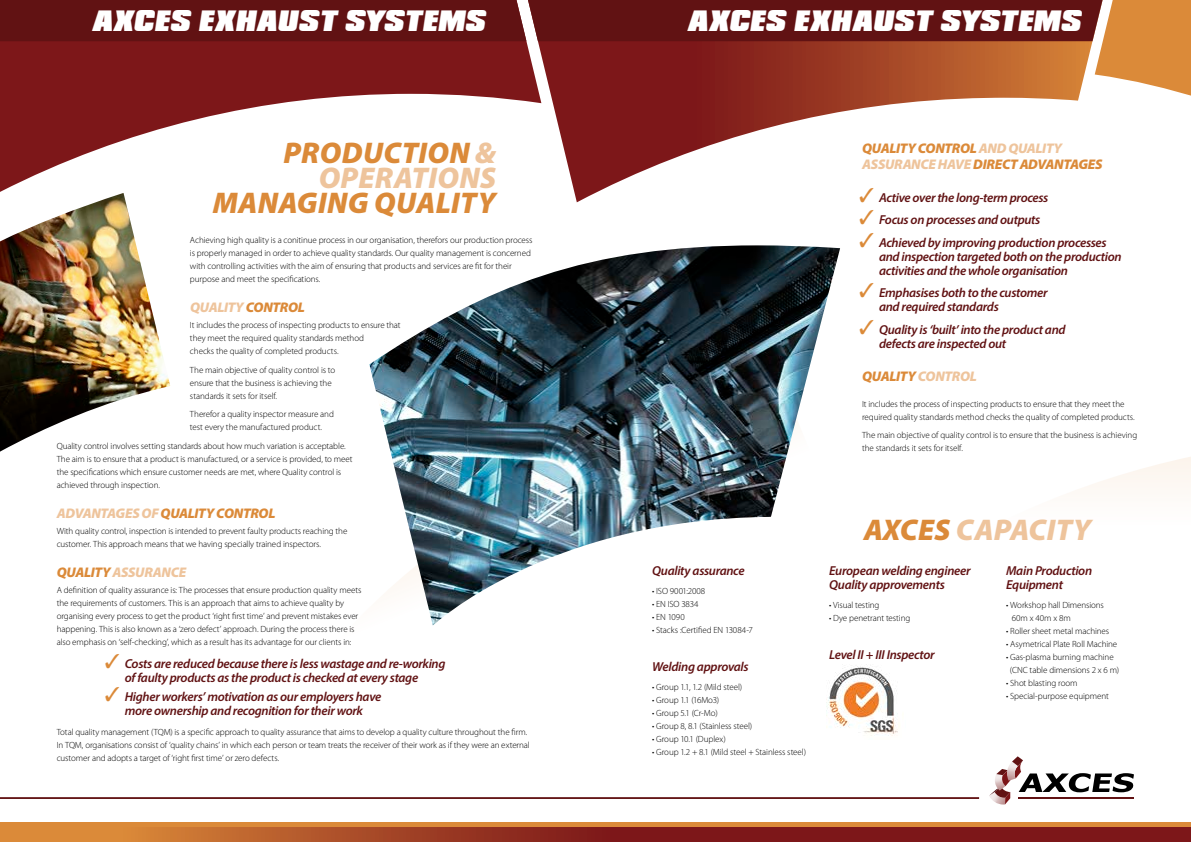
<style>
.page{position:relative;width:1191px;height:842px;background:#fff}
.page>*{position:absolute;margin:0;border:0;box-sizing:border-box;transform-origin:0 0}
.Kop{font:italic 900 30px/25px "Myriad Pro";letter-spacing:.01em;color:#db8a39;text-align:right}
.Kop-2{font:italic 900 30px "Myriad Pro";letter-spacing:.01em;color:#eec49c}
.Kop_Cover{font:italic 28px "Compacta ICG Black";letter-spacing:-.01em;color:#fff}
.Kop_tekst{font:italic 900 14px/16px "Myriad Pro";letter-spacing:-.025em;color:#db8a39}
.Kop_tekst-2{font:italic 900 14px "Myriad Pro";letter-spacing:-.025em;color:#eec49c}
.Machines{font:italic 600 13px/14px "Myriad Pro";letter-spacing:-.025em;color:#611213}
.Tekst{font:300 9px/13px "Myriad Pro";letter-spacing:-.01em;color:#000}
.s1{color:#eec49c}
.s2{color:#db8a39}
</style>
<div class="page">
<svg style="left:1078px;top:457px;width:113px;height:33px"></svg>
<img style="left:369px;top:245px;width:471px;height:380px">
<img style="left:0;top:193px;width:170px;height:259px">
<img style="left:826px;top:664px;width:74px;height:72px">
<svg style="left:0;top:100px;width:528px;height:92px"></svg>
<svg style="left:528px;top:100px;width:550px;height:102px"></svg>
<div style="left:0;top:822px;width:1191px;height:20px;background:linear-gradient(to right,#db8a39,#db8a39)"></div>
<svg style="left:0;top:828px;width:1191px;height:14px;background:#983822"></svg>
<hr style="left:0;top:797px;width:979px;height:2px;background:#611213">
<svg style="left:989px;top:756px;width:145px;height:48px"></svg>
<svg style="left:0;top:0;width:1191px;height:100px;background:#852f24"></svg>
<p class="Kop_Cover" style="left:91px;top:6px;width:396px">AXCES EXHAUST SYSTEMS</p>
<p class="Kop_Cover" style="left:686px;top:6px;width:396px">AXCES EXHAUST SYSTEMS</p>
<p class="Kop" style="left:213px;top:141px;width:285px">PRODUCTION <span class="s1">&amp;<br>OPERATIONS<br></span>MANAGING QUALITY</p>
<p class="Tekst" style="left:190px;top:234px;width:344px">Achieving high quality is a conitinue process in our organisation, therefors our production process is properly managed in order to achieve quality standards. Our quality management is concerned with controlling activities with the aim of ensuring that products and services are fit for their purpose and meet the specifications.</p>
<p class="Kop_tekst-2" style="left:190px;top:300px;width:116px">QUALITY <span class="s2">CONTROL</span></p>
<p class="Tekst" style="left:190px;top:319px;width:212px">It includes the process of inspecting products to ensure that they meet the required quality standards method<br>checks the quality of completed products.</p>
<p class="Tekst" style="left:190px;top:363px;width:147px">The main objective of quality control is to ensure that the business is achieving the standards it sets for itself.</p>
<p class="Tekst" style="left:190px;top:408px;width:145px">Therefor a quality inspector measure and test every the manufactured product.</p>
<p class="Tekst" style="left:57px;top:440px;width:297px">Quality control involves setting standards about how much variation is acceptable.<br>The aim is to ensure that a product is manufactured, or a service is provided, to meet the specifications which ensure customer needs are met, where Quality control is achieved through inspection.</p>
<p class="Kop_tekst" style="left:57px;top:506px;width:220px"><span class="s1">ADVANTAGES OF</span> QUALITY CONTROL</p>
<p class="Tekst" style="left:57px;top:525px;width:292px">With quality control, inspection is intended to prevent faulty products reaching the customer. This approach means that we having specially trained inspectors.</p>
<p class="Kop_tekst-2" style="left:57px;top:565px;width:131px"><span class="s2">QUALITY</span> ASSURANCE</p>
<p class="Tekst" style="left:57px;top:584px;width:306px">A definition of quality assurance is: The processes that ensure production quality meets the requirements of customers. This is an approach that aims to achieve quality by organising every process to get the product ‘right first time’ and prevent mistakes ever happening. This is also known as a ‘zero defect’ approach. During the process there is also emphasis on ‘self-checking’, which as a result has its advantage for our clients in:</p>
<p class="Machines" style="left:105px;top:656px;width:342px;text-align:center"><span class="s2">✓</span> Costs are reduced because there is less wastage and re-working of faulty products as the product is checked at every stage</p>
<p class="Machines" style="left:105px;top:689px;width:278px;text-align:center"><span class="s2">✓</span> Higher workers’ motivation as our employers have more ownership and recognition for their work</p>
<p class="Tekst" style="left:57px;top:725px;width:474px">Total quality management (TQM) is a specific approach to quality assurance that aims to develop a quality culture throughout the firm.<br>In TQM, organisations consist of ‘quality chains’ in which each person or team treats the receiver of their work as if they were an external customer and adopts a target of ‘right first time’ or zero defects.</p>
<p class="Kop_tekst" style="left:862px;top:140px;width:242px">QUALITY CONTROL <span class="s1">AND QUALITY<br>ASSURANCE HAVE</span> DIRECT ADVANTAGES</p>
<p class="Machines" style="left:859px;top:190px;width:191px"><span class="s2">✓</span> Active over the long-term process</p>
<p class="Machines" style="left:859px;top:213px;width:183px"><span class="s2">✓</span> Focus on processes and outputs</p>
<p class="Machines" style="left:879px;top:235px;width:244px;text-indent:-20px"><span class="s2">✓</span> Achieved by improving production processes and inspection targeted both on the production activities and the whole organisation</p>
<p class="Machines" style="left:879px;top:286px;width:170px;text-indent:-20px"><span class="s2">✓</span> Emphasises both to the customer and required standards</p>
<p class="Machines" style="left:879px;top:322px;width:188px;text-indent:-20px"><span class="s2">✓</span> Quality is ‘built’ into the product and defects are inspected out</p>
<p class="Kop_tekst" style="left:862px;top:368px;width:116px">QUALITY <span class="s1">CONTROL</span></p>
<p class="Tekst" style="left:862px;top:397px;width:274px">It includes the process of inspecting products to ensure that they meet the required quality standards method checks the quality of completed products.</p>
<p class="Tekst" style="left:862px;top:429px;width:277px">The main objective of quality control is to ensure that the business is achieving the standards it sets for itself.</p>
<p class="Machines" style="left:652px;top:564px;width:94px">Quality assurance</p>
<p class="Tekst" style="left:652px;top:585px;width:55px">• ISO 9001:2008</p>
<p class="Tekst" style="left:652px;top:598px;width:48px">• EN ISO 3834</p>
<p class="Tekst" style="left:652px;top:611px;width:34px">• EN 1090</p>
<p class="Tekst" style="left:652px;top:624px;width:102px">• Stacks :Certified EN 13084-7</p>
<p class="Machines" style="left:652px;top:660px;width:98px">Welding approvals</p>
<p class="Tekst" style="left:652px;top:681px;width:91px">• Group 1.1, 1.2 (Mild steel)</p>
<p class="Tekst" style="left:652px;top:694px;width:68px">• Group 1.1 (16Mo3)</p>
<p class="Tekst" style="left:652px;top:707px;width:67px">• Group 5.1 (Cr-Mo)</p>
<p class="Tekst" style="left:652px;top:720px;width:102px">• Group 8, 8.1 (Stainless steel)</p>
<p class="Tekst" style="left:652px;top:733px;width:75px">• Group 10.1 (Duplex)</p>
<p class="Tekst" style="left:652px;top:746px;width:155px">• Group 1.2 + 8.1 (Mild steel + Stainless steel)</p>
<p class="Kop-2" style="left:864px;top:513px;width:229px"><span class="s2">AXCES</span> CAPACITY</p>
<p class="Machines" style="left:829px;top:564px;width:143px">European welding engineer<br>Quality approvements</p>
<p class="Tekst" style="left:829px;top:599px;width:52px">• Visual testing</p>
<p class="Tekst" style="left:829px;top:612px;width:83px">• Dye penetrant testing</p>
<p class="Machines" style="left:829px;top:648px;width:107px">Level II + III Inspector</p>
<p class="Machines" style="left:1006px;top:564px;width:87px">Main Production<br>Equipment</p>
<p class="Tekst" style="left:1011px;top:599px;width:94px;text-indent:-6px">• Workshop hall Dimensions<br>60m x 40m x 8m</p>
<p class="Tekst" style="left:1006px;top:625px;width:105px">• Roller sheet metal machines</p>
<p class="Tekst" style="left:1006px;top:638px;width:113px">• Asymetrical Plate Roll Machine</p>
<p class="Tekst" style="left:1010px;top:651px;width:111px;text-indent:-4px">• Gas-plasma burning machine (CNC table dimensions 2 x 6 m)</p>
<p class="Tekst" style="left:1006px;top:677px;width:73px">• Shot blasting room</p>
<p class="Tekst" style="left:1006px;top:690px;width:104px">• Special-purpose equipment</p>
</div>
